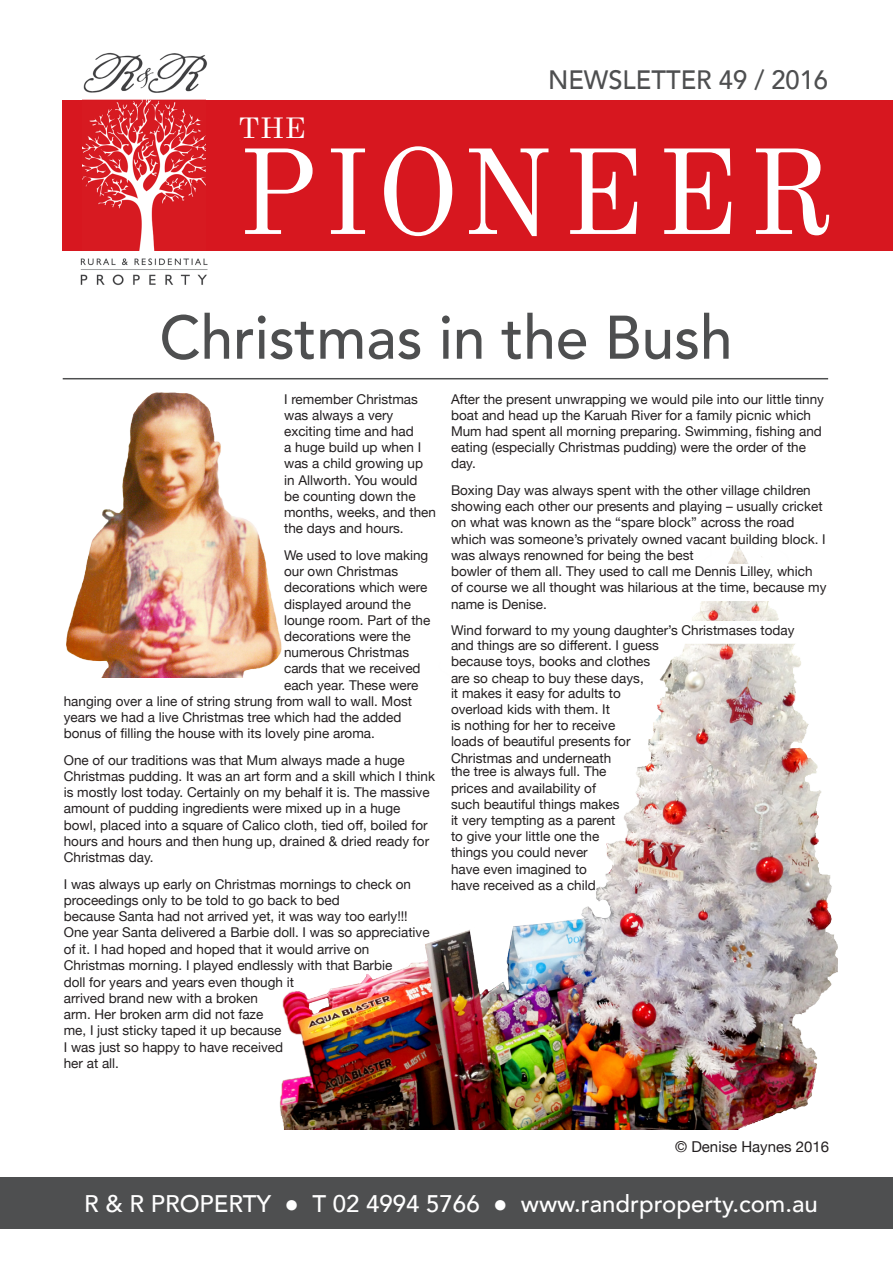
<style>
.page{position:relative;width:893px;height:1263px;background:#fff}
.page>*{position:absolute;margin:0;border:0;box-sizing:border-box;transform-origin:0 0}
.t1{font:120px "Old Standard TT";letter-spacing:.07em;color:#fff}
.t2{font:500 60.9px "Avenir";color:#4e4f50;scale:.96 1}
.t3{font:28.5px "Old Standard TT";color:#fff;scale:1.09 1}
.t4{font:500 26.55px "Avenir";color:#4e4f50;scale:.96 1}
.t5{font:500 24px "Avenir";color:#fff}
.t6{font:15px "Helvetica Neue";color:#231f20}
.t7{font:13.5px/16.2px "Helvetica Neue";color:#231f20}
.s1{font-family:"Arial";font-weight:400}
</style>
<div class="page">
<img style="left:80px;top:52px;width:128px;height:234px">
<div style="left:69px;top:95px;width:158px;height:159px;background:#fff"></div>
<div style="left:63px;top:100px;width:830px;height:151px;background:#d7171f"></div>
<img style="left:82px;top:100px;width:124px;height:151px">
<hr style="left:63px;top:378px;width:765px;height:1px;background:#4e4f50">
<img style="left:66px;top:392px;width:215px;height:286px">
<img style="left:244px;top:642px;width:594px;height:488px">
<img style="left:692px;top:601px;width:87px;height:20px">
<img style="left:728px;top:546px;width:34px;height:18px">
<div style="left:0;top:1178px;width:893px;height:51px;background:#4e4f50"></div>
<p class="t4" style="left:548px;top:57px;width:293px">NEWSLETTER 49 / 2016</p>
<p class="t3" style="left:238px;top:111px;width:64px">THE</p>
<p class="t1" style="left:238px;top:120px;width:597px">PIONEER</p>
<p class="t2" style="left:159px;top:285px;width:599px">Christmas in the Bush</p>
<p class="t7" style="left:284px;top:391px;width:153px">I remember Christmas was always a very exciting time and had<br>a huge build up when I was a child growing up in Allworth. You would be counting down the months, weeks, and then the days and hours.</p>
<p class="t7" style="left:284px;top:548px;width:146px">We used to love making our own Christmas</p>
<p class="t7" style="left:284px;top:580px;width:145px">decorations which were</p>
<p class="t7" style="left:284px;top:596px;width:128px">displayed around the</p>
<p class="t7" style="left:284px;top:613px;width:148px">lounge room. Part of the</p>
<p class="t7" style="left:284px;top:629px;width:128px">decorations were the</p>
<p class="t7" style="left:284px;top:645px;width:127px">numerous Christmas</p>
<p class="t7" style="left:284px;top:661px;width:138px">cards that we received</p>
<p class="t7" style="left:284px;top:677px;width:136px">each year. These were</p>
<p class="t7" style="left:64px;top:694px;width:350px">hanging over a line of string strung from wall to wall. Most</p>
<p class="t7" style="left:64px;top:710px;width:339px">years we had a live Christmas tree which had the added</p>
<p class="t7" style="left:64px;top:726px;width:313px">bonus of filling the house with its lovely pine aroma.</p>
<p class="t7" style="left:64px;top:753px;width:373px">One of our traditions was that Mum always made a huge Christmas pudding. It was an art form and a skill which I think is mostly lost today. Certainly on my behalf it is. The massive amount of pudding ingredients were mixed up in a huge bowl, placed into a square of Calico cloth, tied off, boiled for hours and hours and then hung up, drained &amp; dried ready for Christmas day.</p>
<p class="t7" style="left:64px;top:877px;width:349px">I was always up early on Christmas mornings to check on proceedings only to be told to go back to bed</p>
<p class="t7" style="left:64px;top:909px;width:346px">because Santa had not arrived yet, it was way too early!!!</p>
<p class="t7" style="left:64px;top:925px;width:367px">One year Santa delivered a Barbie doll. I was so appreciative of it. I had hoped and hoped that it would arrive on</p>
<p class="t7" style="left:64px;top:958px;width:330px">Christmas morning. I played endlessly with that Barbie</p>
<p class="t7" style="left:451px;top:391px;width:375px">After the present unwrapping we would pile into our little tinny boat and head up the Karuah River for a family picnic which Mum had spent all morning preparing. Swimming, fishing and eating (especially Christmas pudding) were the order of the day.</p>
<p class="t7" style="left:451px;top:483px;width:376px">Boxing Day was always spent with the other village children showing each other our presents and playing – usually cricket on what was known as the “spare block” across the road which was someone’s privately owned vacant building block. I was always renowned for being the best</p>
<p class="t7" style="left:451px;top:564px;width:377px">bowler of them all. They used to call me Dennis Lilley, which of course we all thought was hilarious at the time, because my name is Denise.</p>
<p class="t7" style="left:451px;top:623px;width:345px">Wind forward to my young daughter’s Christmases today</p>
<p class="t7" style="left:451px;top:638px;width:209px">and things are so different. I guess because toys, books and clothes are so cheap to buy these days,</p>
<p class="t7" style="left:451px;top:686px;width:181px">it makes it easy for adults to overload kids with them. It<br>is nothing for her to receive loads of beautiful presents for<br>Christmas and underneath</p>
<p class="t7" style="left:451px;top:764px;width:170px">the tree is always full. The prices and availability of such beautiful things makes it very tempting as a parent to give your little one the things you could never</p>
<p class="t7" style="left:451px;top:861px;width:138px">have even imagined to</p>
<p class="t7" style="left:451px;top:878px;width:150px">have received as a child.</p>
<p class="t7" style="left:64px;top:975px;width:232px">doll for years and years even though it arrived brand new with a broken</p>
<p class="t7" style="left:64px;top:1007px;width:201px">arm. Her broken arm did not faze</p>
<p class="t7" style="left:64px;top:1023px;width:219px">me, I just sticky taped it up because</p>
<p class="t7" style="left:64px;top:1039px;width:221px">I was just so happy to have received</p>
<p class="t7" style="left:64px;top:1056px;width:57px">her at all.</p>
<p class="t6" style="left:675px;top:1135px;width:155px">© Denise Haynes 2016</p>
<p class="t5" style="left:84px;top:1183px;width:735px">R &amp; R PROPERTY <span class="s1">●</span> T 02 4994 5766 <span class="s1">●</span> www.randrproperty.com.au</p>
</div>
